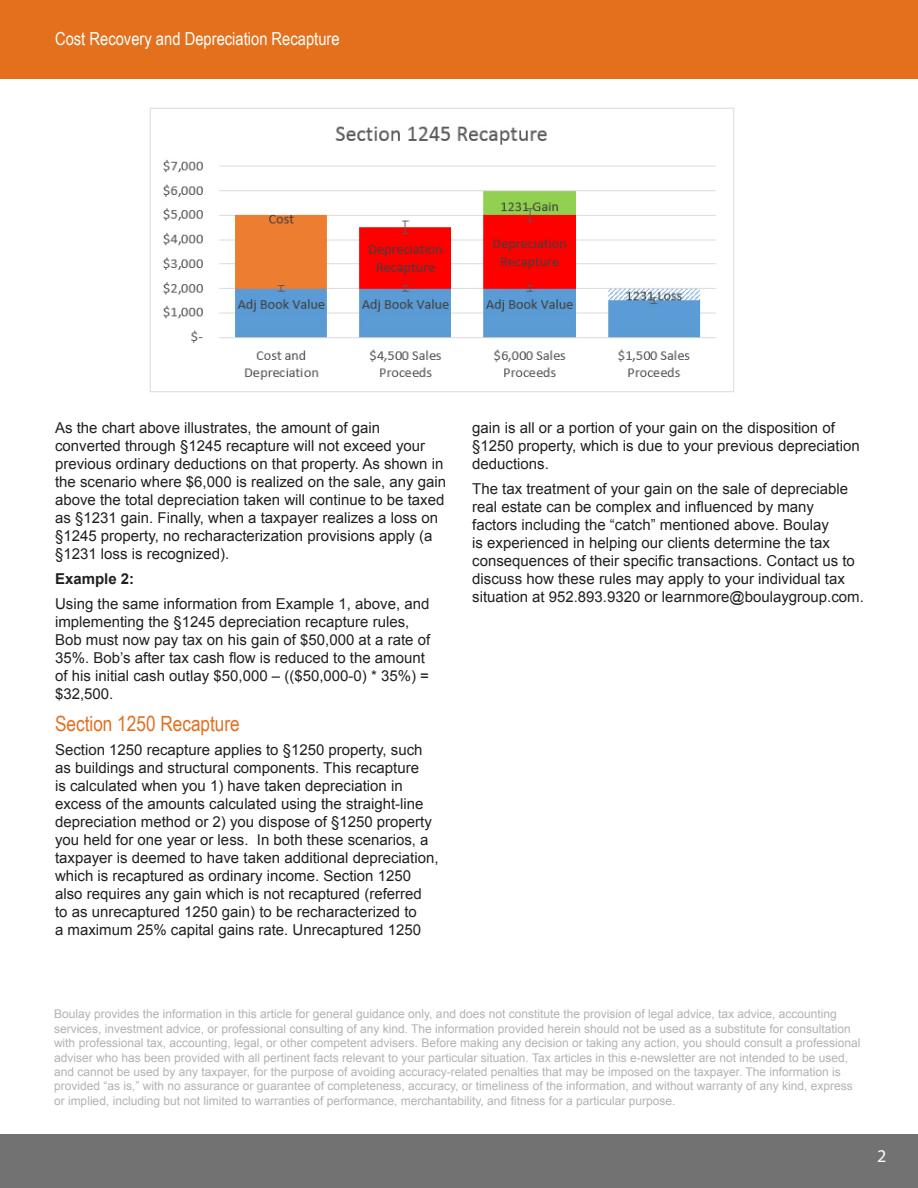
<style>
.page{position:relative;width:918px;height:1188px;background:#fff}
.page>*{position:absolute;margin:0;border:0;box-sizing:border-box;transform-origin:0 0}
.Paragraph_Style_1{font:21px "Arial Narrow";color:#e36f1e}
.t1{font:18px "Arial Narrow";color:#fff}
.t2{font:18px "Myriad Pro";color:#fff}
.Paragraph_Style_1-2{font:15px/18px "Arial";color:#231f20}
.Paragraph_Style_1-3{font:700 15px "Arial";color:#231f20}
.t3{font:12px/14.4px "Arial";color:#b4b2b2}
</style>
<div class="page">
<div style="left:0;top:0;width:918px;height:78px;background:#e4701e"></div>
<img style="left:150px;top:107px;width:584px;height:285px">
<div style="left:0;top:1134px;width:918px;height:54px;background:#717271"></div>
<p class="t1" style="left:55px;top:25px;width:286px">Cost Recovery and Depreciation Recapture</p>
<p class="Paragraph_Style_1-2" style="left:55px;top:419px;width:393px">As the chart above illustrates, the amount of gain converted through §1245 recapture will not exceed your previous ordinary deductions on that property. As shown in the scenario where $6,000 is realized on the sale, any gain above the total depreciation taken will continue to be taxed as §1231 gain. Finally, when a taxpayer realizes a loss on §1245 property, no recharacterization provisions apply (a §1231 loss is recognized).</p>
<p class="Paragraph_Style_1-3" style="left:55px;top:569px;width:81px">Example 2:</p>
<p class="Paragraph_Style_1-2" style="left:55px;top:595px;width:377px">Using the same information from Example 1, above, and implementing the §1245 depreciation recapture rules, Bob must now pay tax on his gain of $50,000 at a rate of 35%. Bob’s after tax cash flow is reduced to the amount of his initial cash outlay $50,000 – (($50,000-0) * 35%) = $32,500.</p>
<p class="Paragraph_Style_1" style="left:55px;top:708px;width:186px">Section 1250 Recapture</p>
<p class="Paragraph_Style_1-2" style="left:55px;top:741px;width:385px">Section 1250 recapture applies to §1250 property, such as buildings and structural components. This recapture<br>is calculated when you 1) have taken depreciation in excess of the amounts calculated using the straight-line depreciation method or 2) you dispose of §1250 property you held for one year or less. In both these scenarios, a taxpayer is deemed to have taken additional depreciation, which is recaptured as ordinary income. Section 1250 also requires any gain which is not recaptured (referred<br>to as unrecaptured 1250 gain) to be recharacterized to<br>a maximum 25% capital gains rate. Unrecaptured 1250</p>
<p class="Paragraph_Style_1-2" style="left:472px;top:419px;width:389px">gain is all or a portion of your gain on the disposition of §1250 property, which is due to your previous depreciation deductions.</p>
<p class="Paragraph_Style_1-2" style="left:472px;top:480px;width:393px">The tax treatment of your gain on the sale of depreciable real estate can be complex and influenced by many<br>factors including the “catch” mentioned above. Boulay<br>is experienced in helping our clients determine the tax consequences of their specific transactions. Contact us to discuss how these rules may apply to your individual tax situation at 952.893.9320 or learnmore@boulaygroup.com.</p>
<p class="t3" style="left:54px;top:1007px;width:808px">Boulay provides the information in this article for general guidance only, and does not constitute the provision of legal advice, tax advice, accounting services, investment advice, or professional consulting of any kind. The information provided herein should not be used as a substitute for consultation with professional tax, accounting, legal, or other competent advisers. Before making any decision or taking any action, you should consult a professional adviser who has been provided with all pertinent facts relevant to your particular situation. Tax articles in this e-newsletter are not intended to be used, and cannot be used by any taxpayer, for the purpose of avoiding accuracy-related penalties that may be imposed on the taxpayer. The information is provided “as is,” with no assurance or guarantee of completeness, accuracy, or timeliness of the information, and without warranty of any kind, express or implied, including but not limited to warranties of performance, merchantability, and fitness for a particular purpose.</p>
<p class="t2" style="left:877px;top:1145px;width:11px">2</p>
</div>
